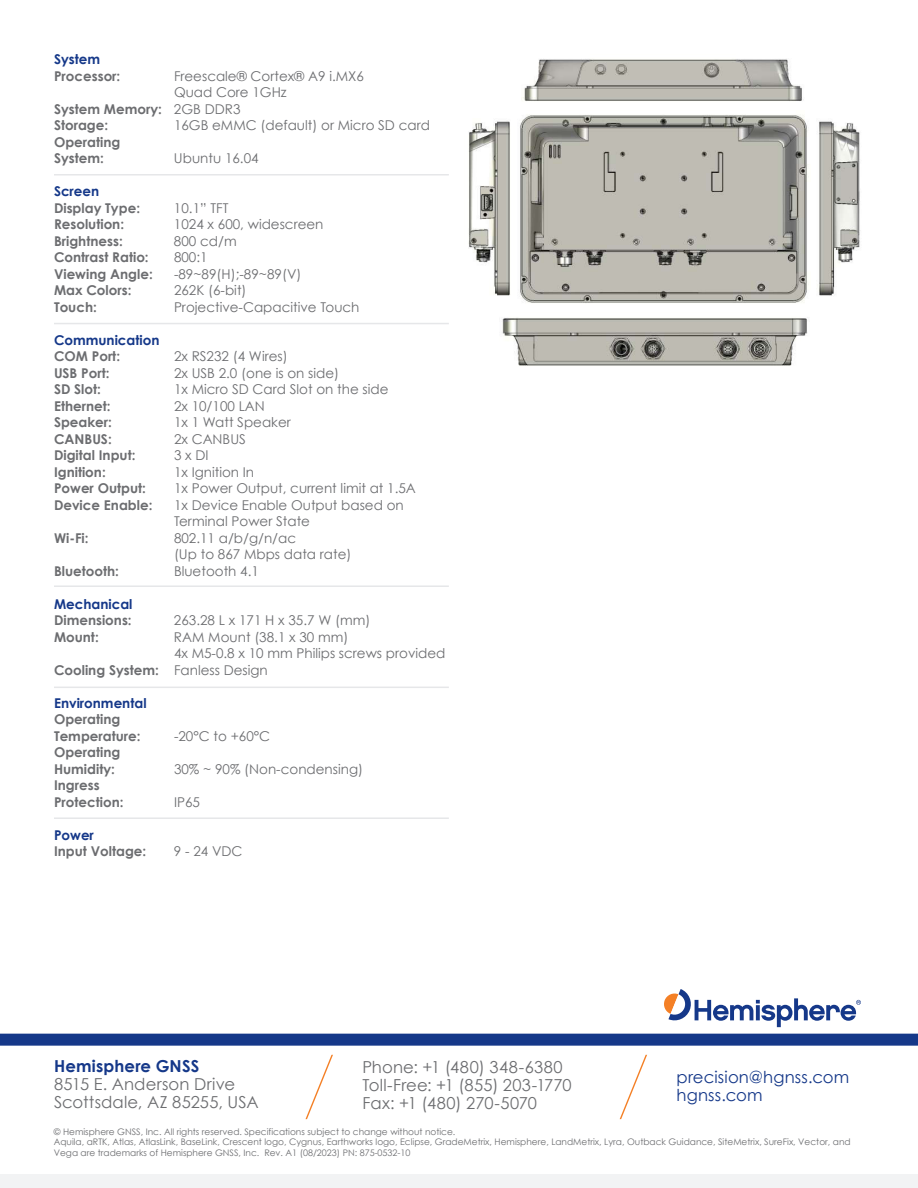
<style>
.page{position:relative;width:918px;height:1188px;background:#fff}
.page>*{position:absolute;margin:0;border:0;box-sizing:border-box;transform-origin:0 0}
.t1{font:16.5px "Century Gothic";letter-spacing:.01em;color:#6c6d70}
.t2{font:16.5px "Century Gothic";letter-spacing:.01em;color:#153889}
.t3{font:700 16.5px "Century Gothic";letter-spacing:.01em;color:#153889}
.t4{font:13.5px/16.5px "Century Gothic";color:#6c6d70}
.t5{font:700 13.5px/16.5px "Century Gothic";color:#6c6d70}
.t6{font:700 13.5px "Century Gothic";color:#153889}
.t7{font:9px/10.5px "Century Gothic";color:#6c6d70}
.s1{color:#153889}
.s2{font-weight:400}
</style>
<div class="page">
<div style="left:0;top:1174px;width:918px;height:14px;background:#f2f3f4"></div>
<svg style="left:619px;top:1054px;width:28px;height:66px"></svg>
<svg style="left:305px;top:1054px;width:28px;height:66px"></svg>
<svg style="left:664px;top:989px;width:197px;height:38px"></svg>
<div style="left:0;top:1034px;width:918px;height:12px;background:#153889"></div>
<img style="left:521px;top:59px;width:283px;height:42px">
<img style="left:819px;top:121px;width:41px;height:175px">
<img style="left:468px;top:121px;width:42px;height:175px">
<img style="left:520px;top:115px;width:289px;height:188px">
<img style="left:502px;top:317px;width:306px;height:49px">
<hr style="left:54px;top:817px;width:395px;height:2px;background:#e6e7e9">
<hr style="left:54px;top:687px;width:395px;height:1px;background:#e6e7e9">
<hr style="left:54px;top:585px;width:395px;height:2px;background:#e6e7e9">
<hr style="left:54px;top:323px;width:395px;height:1px;background:#e6e7e9">
<hr style="left:54px;top:174px;width:395px;height:2px;background:#e6e7e9">
<p class="t5" style="left:54px;top:51px;width:68px"><span class="s1">System<br></span>Processor:</p>
<p class="t4" style="left:174px;top:67px;width:191px">Freescale® Cortex® A9 i.MX6<br>Quad Core 1GHz</p>
<p class="t5" style="left:54px;top:100px;width:188px">System Memory: <span class="s2">2GB DDR3</span></p>
<p class="t5" style="left:54px;top:117px;width:56px">Storage:</p>
<p class="t4" style="left:174px;top:117px;width:257px">16GB eMMC (default) or Micro SD card</p>
<p class="t5" style="left:54px;top:133px;width:68px">Operating</p>
<p class="t5" style="left:54px;top:150px;width:51px">System:</p>
<p class="t4" style="left:174px;top:150px;width:86px">Ubuntu 16.04</p>
<p class="t6" style="left:54px;top:183px;width:47px">Screen</p>
<p class="t5" style="left:54px;top:199px;width:88px">Display Type:</p>
<p class="t4" style="left:174px;top:199px;width:56px">10.1” TFT</p>
<p class="t5" style="left:54px;top:216px;width:72px">Resolution:</p>
<p class="t4" style="left:174px;top:216px;width:151px">1024 x 600, widescreen</p>
<p class="t5" style="left:54px;top:232px;width:70px">Brightness:</p>
<p class="t4" style="left:174px;top:232px;width:64px">800 cd/m</p>
<p class="t5" style="left:54px;top:249px;width:96px">Contrast Ratio:</p>
<p class="t4" style="left:174px;top:249px;width:35px">800:1</p>
<p class="t5" style="left:54px;top:265px;width:100px">Viewing Angle:</p>
<p class="t4" style="left:174px;top:265px;width:129px">-89~89(H);-89~89(V)</p>
<p class="t5" style="left:54px;top:282px;width:79px">Max Colors:</p>
<p class="t4" style="left:174px;top:282px;width:74px">262K (6-bit)</p>
<p class="t5" style="left:54px;top:298px;width:44px">Touch:</p>
<p class="t4" style="left:174px;top:298px;width:187px">Projective-Capacitive Touch</p>
<p class="t6" style="left:54px;top:331px;width:107px">Communication</p>
<p class="t5" style="left:54px;top:348px;width:68px">COM Port:</p>
<p class="t4" style="left:174px;top:348px;width:115px">2x RS232 (4 Wires)</p>
<p class="t5" style="left:54px;top:364px;width:57px">USB Port:</p>
<p class="t4" style="left:174px;top:364px;width:167px">2x USB 2.0 (one is on side)</p>
<p class="t5" style="left:54px;top:381px;width:48px">SD Slot:</p>
<p class="t4" style="left:174px;top:381px;width:216px">1x Micro SD Card Slot on the side</p>
<p class="t5" style="left:54px;top:397px;width:58px">Ethernet:</p>
<p class="t4" style="left:174px;top:397px;width:92px">2x 10/100 LAN</p>
<p class="t5" style="left:54px;top:414px;width:60px">Speaker:</p>
<p class="t4" style="left:174px;top:414px;width:118px">1x 1 Watt Speaker</p>
<p class="t5" style="left:54px;top:430px;width:59px">CANBUS:</p>
<p class="t4" style="left:174px;top:430px;width:73px">2x CANBUS</p>
<p class="t5" style="left:54px;top:447px;width:83px">Digital Input:</p>
<p class="t4" style="left:174px;top:447px;width:36px">3 x DI</p>
<p class="t5" style="left:54px;top:463px;width:53px">Ignition:</p>
<p class="t4" style="left:174px;top:463px;width:82px">1x Ignition In</p>
<p class="t5" style="left:54px;top:480px;width:94px">Power Output:</p>
<p class="t4" style="left:174px;top:480px;width:243px">1x Power Output, current limit at 1.5A</p>
<p class="t5" style="left:54px;top:496px;width:100px">Device Enable:</p>
<p class="t4" style="left:174px;top:496px;width:231px">1x Device Enable Output based on<br>Terminal Power State</p>
<p class="t5" style="left:54px;top:529px;width:36px">Wi-Fi:</p>
<p class="t4" style="left:174px;top:529px;width:179px">802.11 a/b/g/n/ac<br>(Up to 867 Mbps data rate)</p>
<p class="t5" style="left:54px;top:562px;width:67px">Bluetooth:</p>
<p class="t4" style="left:174px;top:562px;width:86px">Bluetooth 4.1</p>
<p class="t6" style="left:54px;top:595px;width:80px">Mechanical</p>
<p class="t5" style="left:54px;top:612px;width:79px">Dimensions:</p>
<p class="t4" style="left:174px;top:612px;width:198px">263.28 L x 171 H x 35.7 W (mm)</p>
<p class="t5" style="left:54px;top:628px;width:46px">Mount:</p>
<p class="t4" style="left:174px;top:628px;width:176px">RAM Mount (38.1 x 30 mm)</p>
<p class="t4" style="left:174px;top:645px;width:273px">4x M5-0.8 x 10 mm Philips screws provided</p>
<p class="t5" style="left:54px;top:661px;width:215px">Cooling System: <span class="s2">Fanless Design</span></p>
<p class="t6" style="left:54px;top:694px;width:94px">Environmental</p>
<p class="t5" style="left:54px;top:711px;width:68px">Operating</p>
<p class="t5" style="left:54px;top:727px;width:88px">Temperature:</p>
<p class="t4" style="left:174px;top:727px;width:98px">-20°C to +60°C</p>
<p class="t5" style="left:54px;top:744px;width:68px">Operating</p>
<p class="t5" style="left:54px;top:760px;width:63px">Humidity:</p>
<p class="t4" style="left:174px;top:760px;width:191px">30% ~ 90% (Non-condensing)</p>
<p class="t5" style="left:54px;top:777px;width:71px">Ingress<br>Protection:</p>
<p class="t4" style="left:174px;top:793px;width:28px">IP65</p>
<p class="t6" style="left:54px;top:826px;width:41px">Power</p>
<p class="t5" style="left:54px;top:843px;width:94px">Input Voltage:</p>
<p class="t4" style="left:174px;top:843px;width:70px">9 - 24 VDC</p>
<p class="t3" style="left:54px;top:1056px;width:147px">Hemisphere GNSS</p>
<p class="t1" style="left:54px;top:1074px;width:183px">8515 E. Anderson Drive</p>
<p class="t1" style="left:54px;top:1092px;width:206px">Scottsdale, AZ 85255, USA</p>
<p class="t1" style="left:362px;top:1057px;width:202px">Phone: +1 (480) 348-6380</p>
<p class="t1" style="left:362px;top:1075px;width:211px">Toll-Free: +1 (855) 203-1770</p>
<p class="t1" style="left:362px;top:1093px;width:176px">Fax: +1 (480) 270-5070</p>
<p class="t2" style="left:677px;top:1067px;width:174px">precision@hgnss.com</p>
<p class="t2" style="left:677px;top:1085px;width:88px">hgnss.com</p>
<p class="t7" style="left:54px;top:1126px;width:403px">© Hemisphere GNSS, Inc. All rights reserved. Specifications subject to change without notice.</p>
<p class="t7" style="left:54px;top:1136px;width:798px">Aquila, aRTK, Atlas, AtlasLink, BaseLink, Crescent logo, Cygnus, Earthworks logo, Eclipse, GradeMetrix, Hemisphere, LandMetrix, Lyra, Outback Guidance, SiteMetrix, SureFix, Vector, and<br>Vega are trademarks of Hemisphere GNSS, Inc. Rev. A1 (08/2023) PN: 875-0532-10</p>
</div>
